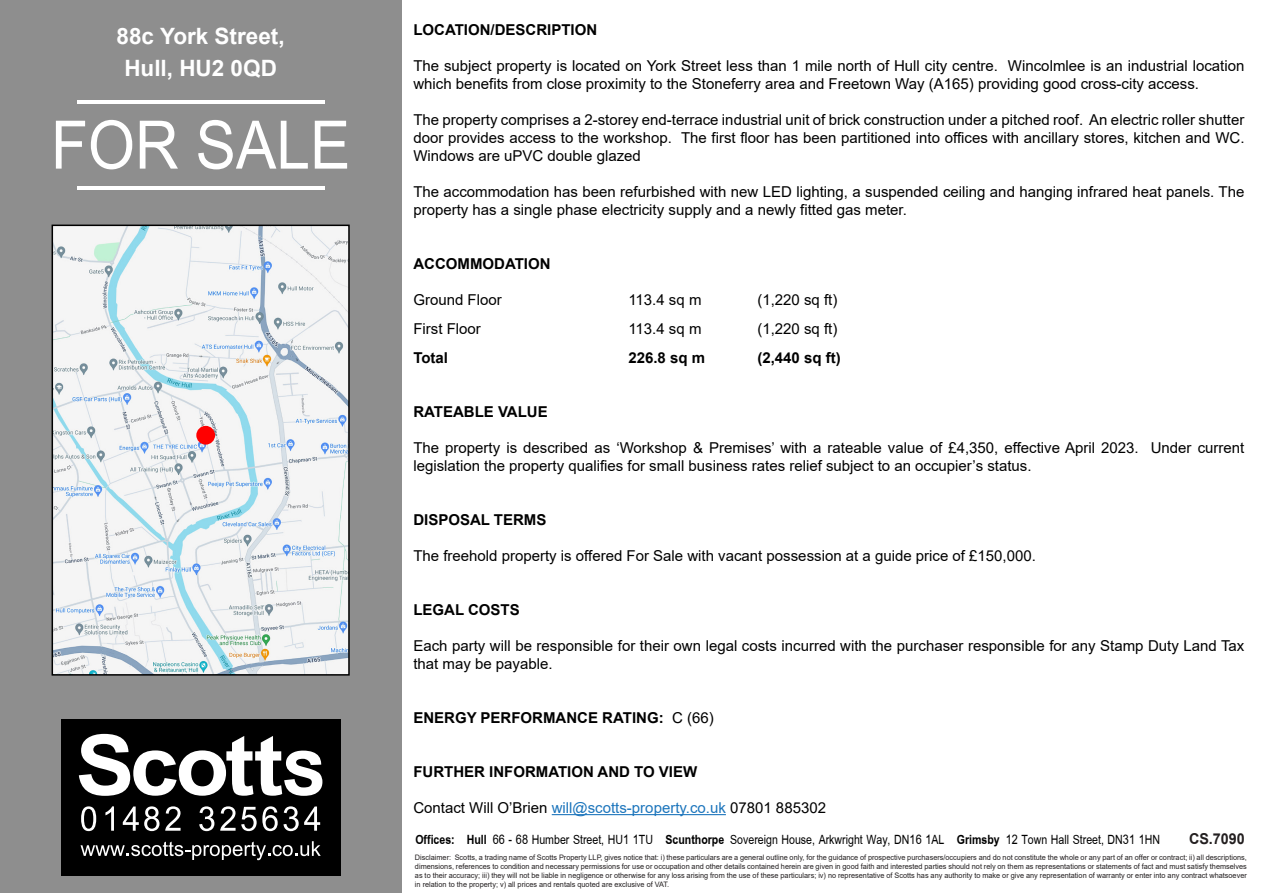
<style>
.page{position:relative;width:1263px;height:893px;background:#fff}
.page>*{position:absolute;margin:0;border:0;box-sizing:border-box;transform-origin:0 0}
.t1{font:66.9px "Arial";color:#fff;scale:.9 1}
.t2{font:700 22.5px/32.4px "Arial";color:#fff;text-align:center}
.t3{font:19.5px "Browallia UPC";color:#000;scale:.83 1}
.t4{font:15px/18px "Arial";color:#000}
.t5{font:700 15px "Arial";color:#000}
.t6{font:700 15px "Arial";color:#231f20;scale:.96 1}
.t7{font:7.5px/9px "Arial";color:#231f20;text-align:justify}
.s1{font-weight:400}
.s2{color:#1c75bc}
.s3{font-weight:700}
.s4{font-size:20.1px}
</style>
<div class="page">
<div style="left:0;top:0;width:401px;height:893px;background:#8e8e8e"></div>
<img style="left:55px;top:228px;width:292px;height:445px">
<div style="left:61px;top:719px;width:279px;height:156px;background:#000"></div>
<svg style="left:81px;top:841px;width:240px;height:19px"></svg>
<svg style="left:79px;top:734px;width:243px;height:62px"></svg>
<svg style="left:81px;top:806px;width:15px;height:25px"></svg>
<svg style="left:105px;top:806px;width:9px;height:25px"></svg>
<svg style="left:123px;top:806px;width:36px;height:25px"></svg>
<svg style="left:165px;top:806px;width:16px;height:25px"></svg>
<svg style="left:199px;top:806px;width:15px;height:25px"></svg>
<svg style="left:220px;top:806px;width:100px;height:25px"></svg>
<hr style="left:77px;top:100px;width:247px;height:4px;background:#fff">
<hr style="left:77px;top:186px;width:247px;height:4px;background:#fff">
<hr style="left:552px;top:814px;width:174px;height:1px;background:#1c75bc">
<div style="left:52px;top:225px;width:298px;height:451px;border:2px solid #000"></div>
<div style="left:196px;top:426px;width:19px;height:19px;background:#f00;border-radius:50%"></div>
<h2 class="t2" style="left:117px;top:20px;width:170px">88c York Street,<br>Hull, HU2 0QD</h2>
<p class="t5" style="left:413px;top:20px;width:185px">LOCATION/DESCRIPTION</p>
<p class="t4" style="left:413px;top:57px;width:832px">The subject property is located on York Street less than 1 mile north of Hull city centre. Wincolmlee is an industrial location which benefits from close proximity to the Stoneferry area and Freetown Way (A165) providing good cross-city access.</p>
<p class="t4" style="left:413px;top:111px;width:833px;text-align:justify">The property comprises a 2-storey end-terrace industrial unit of brick construction under a pitched roof. An electric roller shutter door provides access to the workshop. The first floor has been partitioned into offices with ancillary stores, kitchen and WC.<br>Windows are uPVC double glazed</p>
<p class="t4" style="left:413px;top:183px;width:832px">The accommodation has been refurbished with new LED lighting, a suspended ceiling and hanging infrared heat panels. The property has a single phase electricity supply and a newly fitted gas meter.</p>
<p class="t5" style="left:413px;top:254px;width:139px">ACCOMMODATION</p>
<p class="t4" style="left:413px;top:291px;width:90px">Ground Floor</p>
<p class="t4" style="left:628px;top:291px;width:75px">113.4 sq m</p>
<p class="t4" style="left:757px;top:291px;width:82px">(1,220 sq ft)</p>
<p class="t4" style="left:413px;top:320px;width:69px">First Floor</p>
<p class="t4" style="left:628px;top:320px;width:75px">113.4 sq m</p>
<p class="t4" style="left:757px;top:320px;width:82px">(1,220 sq ft)</p>
<p class="t5" style="left:413px;top:347px;width:36px">Total</p>
<p class="t5" style="left:628px;top:347px;width:78px">226.8 sq m</p>
<p class="t5" style="left:757px;top:347px;width:85px">(2,440 sq ft)</p>
<h1 class="t1" style="left:51px;top:99px;width:334px">FOR SALE</h1>
<p class="t5" style="left:413px;top:401px;width:136px">RATEABLE VALUE</p>
<p class="t4" style="left:413px;top:439px;width:832px">The property is described as ‘Workshop &amp; Premises’ with a rateable value of £4,350, effective April 2023. Under current legislation the property qualifies for small business rates relief subject to an occupier’s status.</p>
<p class="t5" style="left:413px;top:509px;width:135px">DISPOSAL TERMS</p>
<p class="t4" style="left:413px;top:547px;width:624px">The freehold property is offered For Sale with vacant possession at a guide price of £150,000.</p>
<p class="t5" style="left:413px;top:599px;width:108px">LEGAL COSTS</p>
<p class="t4" style="left:413px;top:637px;width:832px">Each party will be responsible for their own legal costs incurred with the purchaser responsible for any Stamp Duty Land Tax that may be payable.</p>
<p class="t5" style="left:413px;top:707px;width:302px">ENERGY PERFORMANCE RATING: <span class="s1">C (66)</span></p>
<p class="t5" style="left:413px;top:761px;width:285px">FURTHER INFORMATION AND TO VIEW</p>
<p class="t4" style="left:413px;top:799px;width:414px">Contact Will O’Brien <span class="s2">will@scotts-property.co.uk</span> 07801 885302</p>
<h3 class="t3" style="left:415px;top:827px;width:899px"><span class="s3">Offices: Hull</span> <span class="s4">66 - 68</span> Humber Street, HU<span class="s4">1 1</span>TU <span class="s3">Scunthorpe</span> Sovereign House, Arkwright Way, DN<span class="s4">16 1</span>AL <span class="s3">Grimsby</span> <span class="s4">12</span> Town Hall Street, DN<span class="s4">31 1</span>HN</h3>
<p class="t6" style="left:1189px;top:828px;width:60px">CS.7090</p>
<p class="t7" style="left:415px;top:852px;width:833px">Disclaimer: Scotts, a trading name of Scotts Property LLP, gives notice that: i) these particulars are a general outline only, for the guidance of prospective purchasers/occupiers and do not constitute the whole or any part of an offer or contract; ii) all descriptions, dimensions, references to condition and necessary permissions for use or occupation and other details contained herein are given in good faith and interested parties should not rely on them as representations or statements of fact and must satisfy themselves as to their accuracy; iii) they will not be liable in negligence or otherwise for any loss arising from the use of these particulars; iv) no representative of Scotts has any authority to make or give any representation of warranty or enter into any contract whatsoever in relation to the property; v) all prices and rentals quoted are exclusive of VAT.</p>
</div>
